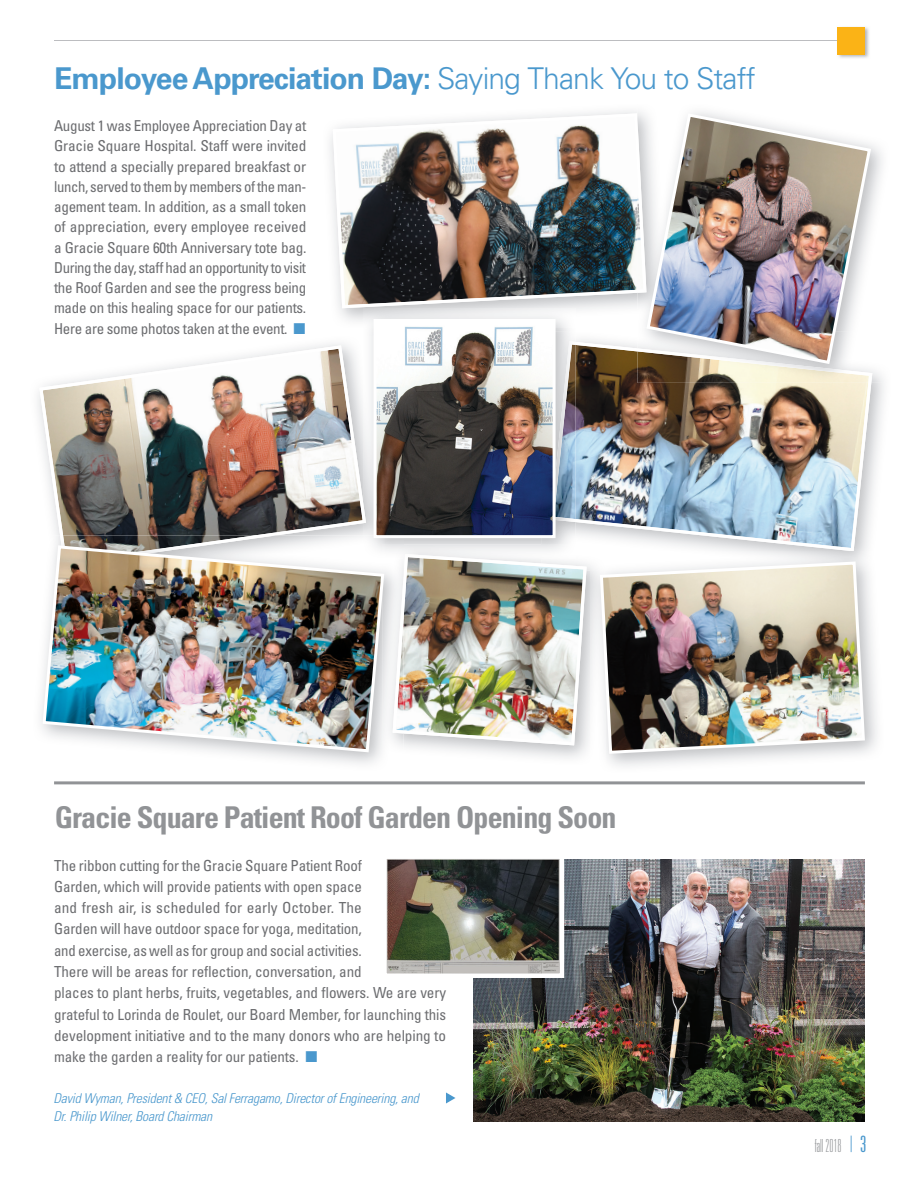
<style>
.page{position:relative;width:919px;height:1189px;background:#fff}
.page>*{position:absolute;margin:0;border:0;box-sizing:border-box;transform-origin:0 0}
.t1{font:700 30px "Univers";letter-spacing:-.03em;color:#4a98cd}
.t2{font:700 condensed 30px "Univers";letter-spacing:-.03em;color:#919396}
.t3{font:100 ultra-condensed 18px "Univers";color:#919396}
.t4{font:condensed 15.15px/21.3px "Univers";letter-spacing:-.01em;color:#6c6d70}
.t5{font:condensed 15px/20.2px "Univers";letter-spacing:-.02em;color:#6c6d70;text-align:justify}
.t6{font:italic 300 condensed 13.5px/18px "Univers";letter-spacing:-.01em;color:#4a98cd}
.s1{font-weight:300}
.s2{font-size:15px}
.s3{font-size:22.5px;color:#4a98cd}
.s4{font-weight:300;font-size:22.5px;color:#4a98cd}
</style>
<div class="page">
<hr style="left:54px;top:40px;width:792px;height:1px;background:#bcbdc0">
<img style="left:837px;top:27px;width:32px;height:31px">
<div style="left:837px;top:27px;width:27px;height:27px;background:#fbb316"></div>
<hr style="left:54px;top:781px;width:810px;height:3px;background:#919396">
<img style="left:473px;top:859px;width:391px;height:262px">
<img style="left:387px;top:859px;width:172px;height:113px">
<div style="left:382px;top:854px;width:182px;height:123px;border:4px solid #fff"></div>
<svg style="left:446px;top:1092px;width:9px;height:11px"></svg>
<img style="left:39px;top:345px;width:324px;height:190px">
<img style="left:575px;top:341px;width:296px;height:210px">
<img style="left:575px;top:544px;width:30px;height:26px">
<img style="left:589px;top:551px;width:16px;height:209px">
<img style="left:598px;top:559px;width:268px;height:196px">
<img style="left:332px;top:113px;width:305px;height:195px">
<img style="left:60px;top:535px;width:215px;height:8px">
<img style="left:41px;top:543px;width:344px;height:210px">
<img style="left:363px;top:336px;width:21px;height:222px">
<img style="left:363px;top:501px;width:3px;height:22px">
<img style="left:541px;top:332px;width:34px;height:212px">
<img style="left:555px;top:341px;width:20px;height:181px">
<img style="left:392px;top:554px;width:194px;height:191px">
<img style="left:404px;top:554px;width:60px;height:4px">
<img style="left:384px;top:538px;width:19px;height:20px">
<svg style="left:382px;top:544px;width:2px;height:14px"></svg>
<img style="left:377px;top:323px;width:174px;height:211px">
<div style="left:373px;top:319px;width:182px;height:219px;border:3px solid #fff"></div>
<img style="left:637px;top:348px;width:234px;height:35px">
<img style="left:637px;top:107px;width:11px;height:220px">
<img style="left:637px;top:119px;width:7px;height:174px">
<img style="left:644px;top:112px;width:228px;height:254px">
<h1 class="t1" style="left:54px;top:61px;width:703px">Employee Appreciation Day: <span class="s1">Saying Thank You to Staff</span></h1>
<p class="t5" style="left:54px;top:115px;width:254px">August 1 was Employee Appreciation Day at Gracie Square Hospital. Staff were invited to attend a specially prepared breakfast or lunch, served to them by members of the man&shy;agement team. In addition, as a small token of appreciation, every employee received a Gracie Square 60th Anniversary tote bag.<br>During the day, staff had an opportunity to visit the Roof Garden and see the progress being made on this healing space for our patients.<br>Here are some photos taken at the event.</p>
<h1 class="t2" style="left:55px;top:798px;width:563px">Gracie Square Patient Roof Garden Opening Soon</h1>
<p class="t4" style="left:54px;top:854px;width:393px">The ribbon cutting for the Gracie Square Patient Roof<br>Garden, which will provide patients with open space<br>and fresh air, is scheduled for early October. The<br>Garden will have outdoor space for yoga, meditation,<br>and exercise, as well as for group and social activities.<br>There will be areas for reflection, conversation, and<br>places to plant herbs, fruits, vegetables, and flowers. We are very grateful to Lorinda de Roulet, our Board Member, for launching this development initiative and to the many donors who are <span class="s2">helping to</span></p>
<p class="t5" style="left:54px;top:1046px;width:246px">make the garden a reality for our patients.</p>
<p class="t6" style="left:53px;top:1088px;width:366px">David Wyman, President &amp; CEO, Sal Ferragamo, Director of Engineering, and<br>Dr. Philip Wilner, Board Chairman</p>
<p class="t3" style="left:814px;top:1136px;width:53px">fall 2018 <span class="s3">|</span> <span class="s4">3</span></p>
</div>
